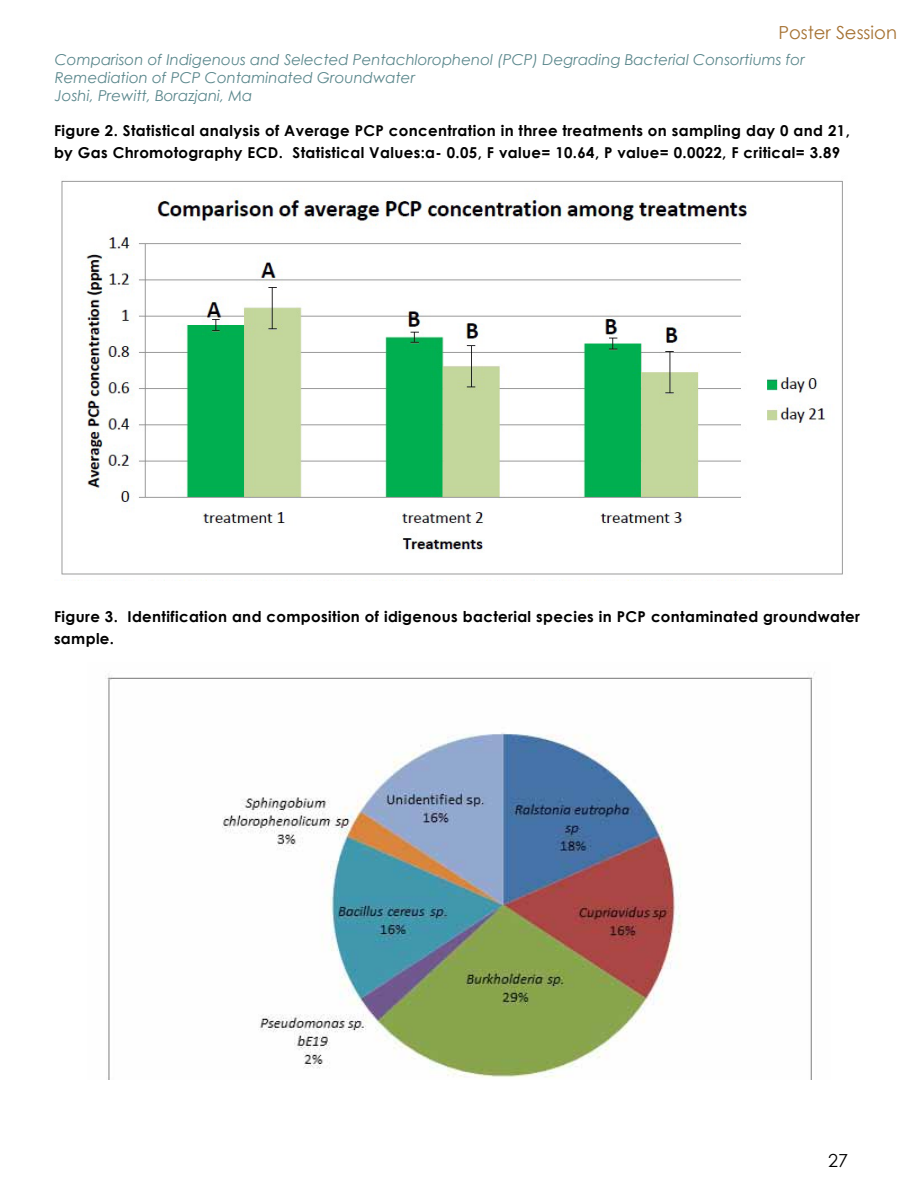
<style>
.page{position:relative;width:918px;height:1188px;background:#fff}
.page>*{position:absolute;margin:0;border:0;box-sizing:border-box;transform-origin:0 0}
.t1{font:18px "Century Gothic";color:#a67233}
.t2{font:18px "Century Gothic";color:#000}
.t3{font:700 15px/22.5px "Century Gothic";letter-spacing:.025em;color:#000}
.t4{font:italic 15px/18px "Century Gothic";color:#5a878c}
</style>
<div class="page">
<img style="left:61px;top:180px;width:782px;height:400px">
<img style="left:105px;top:672px;width:710px;height:408px">
<p class="t1" style="left:778px;top:20px;width:120px">Poster Session</p>
<p class="t4" style="left:55px;top:51px;width:752px">Comparison of Indigenous and Selected Pentachlorophenol (PCP) Degrading Bacterial Consortiums for<br>Remediation of PCP Contaminated Groundwater<br>Joshi, Prewitt, Borazjani, Ma</p>
<p class="t3" style="left:54px;top:118px;width:797px">Figure 2. Statistical analysis of Average PCP concentration in three treatments on sampling day 0 and 21, by Gas Chromotography ECD. Statistical Values:a- 0.05, F value= 10.64, P value= 0.0022, F critical= 3.89</p>
<p class="t3" style="left:54px;top:604px;width:808px">Figure 3. Identification and composition of idigenous bacterial species in PCP contaminated groundwater sample.</p>
<p class="t2" style="left:828px;top:1148px;width:21px">27</p>
</div>
